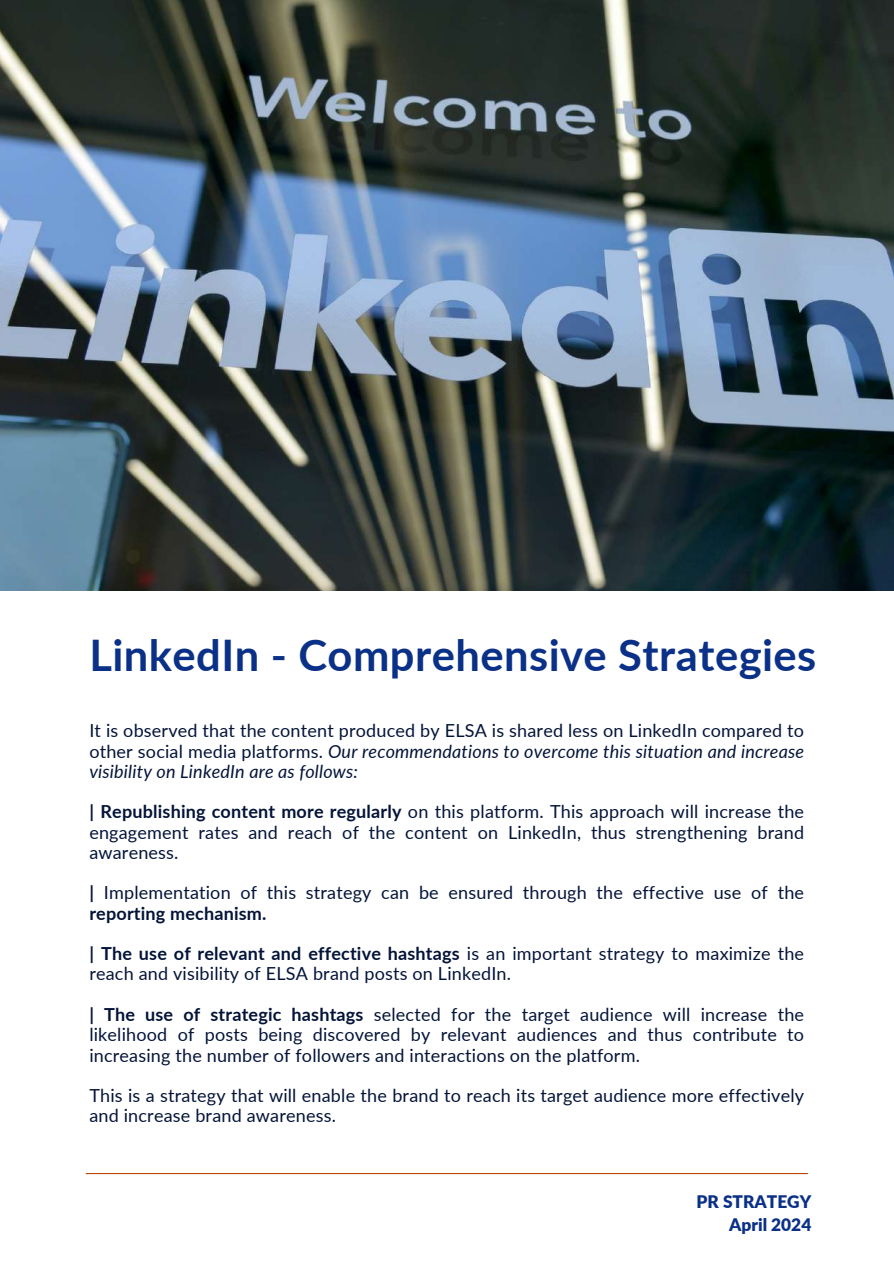
<style>
.page{position:relative;width:894px;height:1264px;background:#fff}
.page>*{position:absolute;margin:0;border:0;box-sizing:border-box;transform-origin:0 0}
.t1{font:700 43.5px "Lato";letter-spacing:.01em;color:#0a3087}
.t2{font:18px/20.2px "Lato";letter-spacing:.01em;color:#041439;text-align:justify}
.t3{font:900 17.25px/23.7px "Lato";color:#0a3087;text-align:right}
.s1{font-style:italic}
.s2{font-weight:700}
</style>
<div class="page">
<hr style="left:86px;top:1172px;width:721px;height:2px;background:#b84a03">
<img style="left:0;top:0;width:893px;height:591px">
<h1 class="t1" style="left:89px;top:628px;width:728px">LinkedIn - Comprehensive Strategies</h1>
<p class="t2" style="left:89px;top:720px;width:716px">It is observed that the content produced by ELSA is shared less on LinkedIn compared to other social media platforms. <span class="s1">Our recommendations to overcome this situation and increase visibility on LinkedIn are as follows:</span></p>
<p class="t2" style="left:89px;top:801px;width:716px"><span class="s2">| Republishing content more regularly</span> on this platform. This approach will increase the engagement rates and reach of the content on LinkedIn, thus strengthening brand awareness.</p>
<p class="t2" style="left:89px;top:882px;width:716px"><span class="s2">|</span> Implementation of this strategy can be ensured through the effective use of the <span class="s2">reporting mechanism.</span></p>
<p class="t2" style="left:89px;top:943px;width:716px"><span class="s2">| The use of relevant and effective hashtags</span> is an important strategy to maximize the reach and visibility of ELSA brand posts on LinkedIn.</p>
<p class="t2" style="left:89px;top:1003px;width:716px"><span class="s2">| The use of strategic hashtags</span> selected for the target audience will increase the likelihood of posts being discovered by relevant audiences and thus contribute to increasing the number of followers and interactions on the platform.</p>
<p class="t2" style="left:89px;top:1084px;width:716px">This is a strategy that will enable the brand to reach its target audience more effectively and increase brand awareness.</p>
<p class="t3" style="left:696px;top:1189px;width:116px">PR STRATEGY<br>April 2024</p>
</div>
